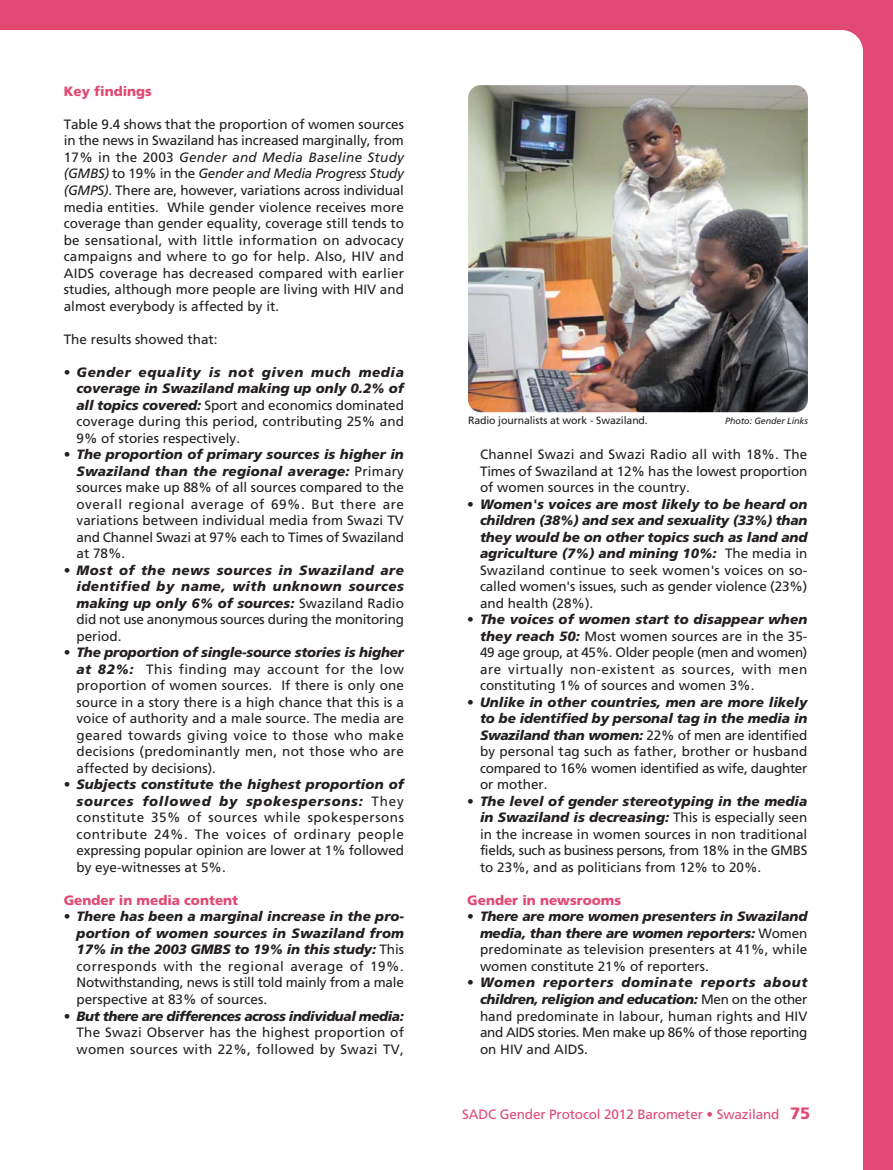
<style>
.page{position:relative;width:893px;height:1170px;background:#fff}
.page>*{position:absolute;margin:0;border:0;box-sizing:border-box;transform-origin:0 0}
.t1{font:13.5px/16.5px "Frutiger LT Std";color:#231f20;text-align:justify}
.t2{font:italic 900 13.5px/16.5px "Frutiger LT Std";letter-spacing:.005em;color:#231f20;text-align:justify}
.t3{font:900 13.5px "Frutiger LT Std";color:#e14973}
.t4{font:13.5px "Frutiger LT Std";letter-spacing:-.01em;color:#e14973}
.t5{font:10.5px "Frutiger LT Std";letter-spacing:-.01em;color:#231f20}
.t6{font:italic 9px "Frutiger LT Std";letter-spacing:-.01em;color:#231f20}
.s1{font-style:italic}
.s2{font-weight:900;font-style:italic}
.s3{font-weight:400;font-style:normal}
.s4{font-weight:900;font-size:16.5px}
</style>
<div class="page">
<div style="left:0;top:0;width:893px;height:1169px;background:#e14973"></div>
<div style="left:0;top:30px;width:863px;height:1139px;background:#fff"></div>
<img style="left:468px;top:85px;width:340px;height:327px;border-radius:13px">
<p class="t3" style="left:64px;top:85px;width:90px">Key findings</p>
<p class="t1" style="left:64px;top:117px;width:342px">Table 9.4 shows that the proportion of women sources in the news in Swaziland has increased marginally, from 17% in the 2003 <span class="s1">Gender and Media Baseline Study (GMBS)</span> to 19% in the <span class="s1">Gender and Media Progress Study (GMPS)</span>. There are, however, variations across individual media entities. While gender violence receives more coverage than gender equality, coverage still tends to be sensational, with little information on advocacy campaigns and where to go for help. Also, HIV and AIDS coverage has decreased compared with earlier studies, although more people are living with HIV and almost everybody is affected by it.</p>
<p class="t1" style="left:64px;top:331px;width:155px">The results showed that:</p>
<p class="t1" style="left:77px;top:364px;width:329px;text-indent:-13px">• <span class="s2">Gender equality is not given much media coverage in Swaziland making up only 0.2% of all topics covered:</span> Sport and economics dominated coverage during this period, contributing 25% and 9% of stories respectively.</p>
<p class="t1" style="left:77px;top:447px;width:329px;text-indent:-13px">• <span class="s2">The proportion of primary sources is higher in Swaziland than the regional average:</span> Primary sources make up 88% of all sources compared to the overall regional average of 69%. But there are variations between individual media from Swazi TV and Channel Swazi at 97% each to Times of Swaziland at 78%.</p>
<p class="t2" style="left:77px;top:562px;width:329px;text-indent:-13px"><span class="s3">•</span> Most of the news sources in Swaziland are identified by name, with unknown sources making up only 6% of sources: <span class="s3">Swaziland Radio did not use anonymous sources during the monitoring period.</span></p>
<p class="t1" style="left:77px;top:645px;width:329px;text-indent:-13px">• <span class="s2">The proportion of single-source stories is higher at 82%:</span> This finding may account for the low proportion of women sources. If there is only one source in a story there is a high chance that this is a voice of authority and a male source. The media are geared towards giving voice to those who make decisions (predominantly men, not those who are affected by decisions).</p>
<p class="t1" style="left:77px;top:777px;width:329px;text-indent:-13px">• <span class="s2">Subjects constitute the highest proportion of sources followed by spokespersons:</span> They constitute 35% of sources while spokespersons contribute 24%. The voices of ordinary people expressing popular opinion are lower at 1% followed by eye-witnesses at 5%.</p>
<p class="t3" style="left:64px;top:894px;width:176px">Gender in media content</p>
<p class="t1" style="left:77px;top:909px;width:329px;text-indent:-13px">• <span class="s2">There has been a marginal increase in the pro&shy;portion of women sources in Swaziland from 17% in the 2003 GMBS to 19% in this study:</span> This corresponds with the regional average of 19%.<br>Notwithstanding, news is still told mainly from a male perspective at 83% of sources.</p>
<p class="t1" style="left:77px;top:1008px;width:329px;text-indent:-13px">• <span class="s2">But there are differences across individual media:<br></span>The Swazi Observer has the highest proportion of women sources with 22%, followed by Swazi TV,</p>
<p class="t5" style="left:468px;top:415px;width:181px">Radio journalists at work - Swaziland.</p>
<p class="t6" style="left:725px;top:416px;width:84px">Photo: Gender Links</p>
<p class="t1" style="left:480px;top:447px;width:329px">Channel Swazi and Swazi Radio all with 18%. The Times of Swaziland at 12% has the lowest proportion of women sources in the country.</p>
<p class="t2" style="left:480px;top:496px;width:329px;text-indent:-13px"><span class="s3">•</span> Women's voices are most likely to be heard on children (38%) and sex and sexuality (33%) than they would be on other topics such as land and agriculture (7%) and mining 10%: <span class="s3">The media in Swaziland continue to seek women's voices on so&shy;called women's issues, such as gender violence (23%) and health (28%).</span></p>
<p class="t1" style="left:480px;top:612px;width:329px;text-indent:-13px">• <span class="s2">The voices of women start to disappear when they reach 50:</span> Most women sources are in the 35- 49 age group, at 45%. Older people (men and women) are virtually non-existent as sources, with men constituting 1% of sources and women 3%.</p>
<p class="t1" style="left:480px;top:694px;width:329px;text-indent:-13px">• <span class="s2">Unlike in other countries, men are more likely to be identified by personal tag in the media in Swaziland than women:</span> 22% of men are identified by personal tag such as father, brother or husband compared to 16% women identified as wife, daughter or mother.</p>
<p class="t1" style="left:480px;top:793px;width:329px;text-indent:-13px">• <span class="s2">The level of gender stereotyping in the media in Swaziland is decreasing:</span> This is especially seen in the increase in women sources in non traditional fields, such as business persons, from 18% in the GMBS to 23%, and as politicians from 12% to 20%.</p>
<p class="t3" style="left:467px;top:894px;width:155px">Gender in newsrooms</p>
<p class="t1" style="left:480px;top:909px;width:329px;text-indent:-13px">• <span class="s2">There are more women presenters in Swaziland media, than there are women reporters:</span> Women predominate as television presenters at 41%, while women constitute 21% of reporters.</p>
<p class="t1" style="left:480px;top:975px;width:329px;text-indent:-13px">• <span class="s2">Women reporters dominate reports about children, religion and education:</span> Men on the other hand predominate in labour, human rights and HIV and AIDS stories. Men make up 86% of those reporting on HIV and AIDS.</p>
<p class="t4" style="left:462px;top:1108px;width:349px">SADC Gender Protocol 2012 Barometer • Swaziland <span class="s4">75</span></p>
</div>
